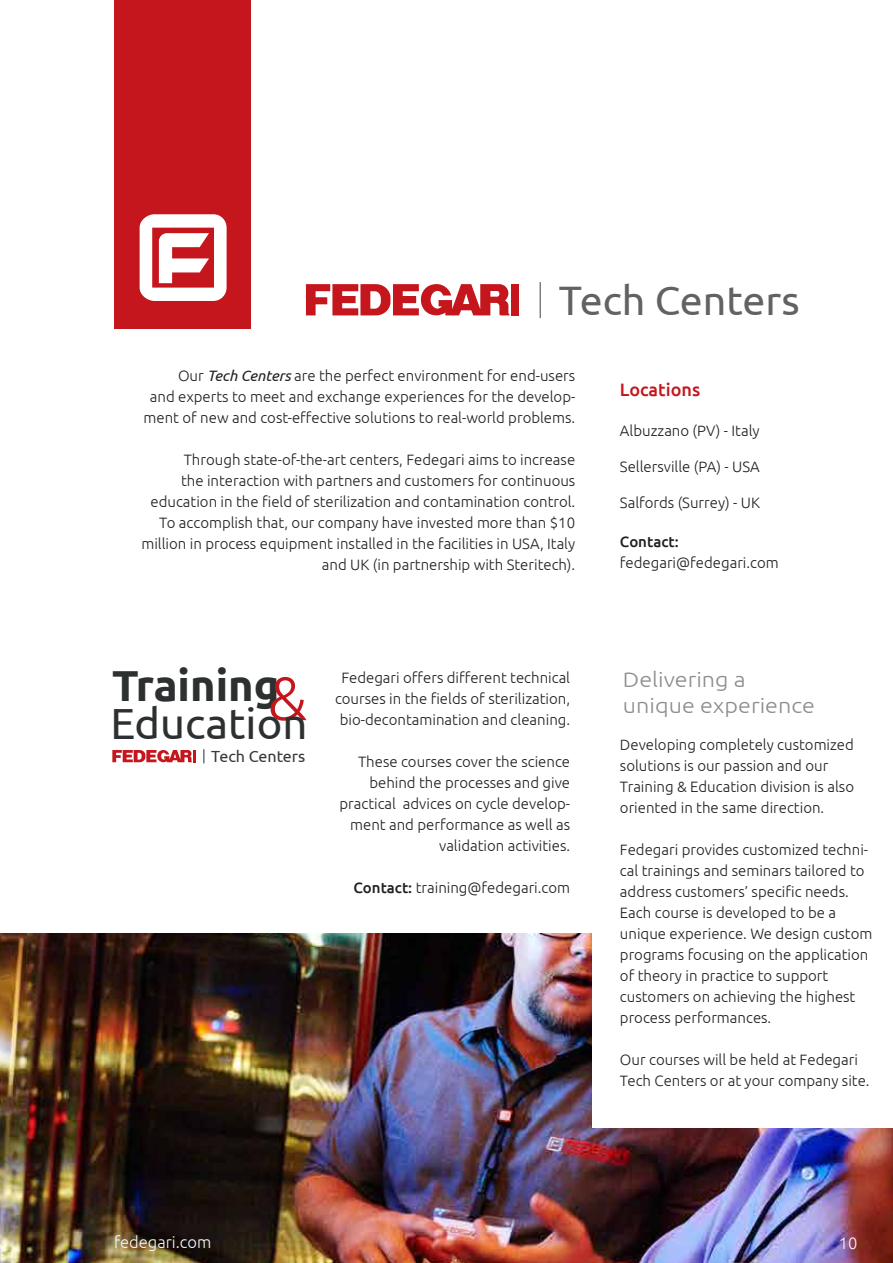
<style>
.page{position:relative;width:893px;height:1263px;background:#fff}
.page>*{position:absolute;margin:0;border:0;box-sizing:border-box;transform-origin:0 0}
.t1{font:43.5px "Ubuntu";color:#2d3030}
.t2{font:700 43.35px "Ubuntu";color:#2d3030}
.t3{font:41.1px "Ubuntu";color:#606263}
.t4{font:300 21px/25.2px "Ubuntu";color:rgb(88 89 91/.69);scale:1.11 1}
.t5{font:500 18px "Ubuntu";color:#c4161c}
.t6{font:300 16.5px "Ubuntu";color:#f4f9f8}
.t7{font:16.05px "Ubuntu";color:#37383a}
.t8{font:300 15px/21px "Ubuntu";color:#231f20;text-align:right}
.t9{font:500 15px "Ubuntu";color:#231f20}
.s1{font-weight:400;font-style:italic}
.s2{font-weight:300;font-size:60.9px;color:#c4161c}
.s3{font-weight:500}
</style>
<div class="page">
<img style="left:0;top:933px;width:893px;height:330px">
<svg style="left:204px;top:749px;width:1px;height:14px"></svg>
<svg style="left:112px;top:750px;width:84px;height:12px"></svg>
<hr style="left:540px;top:282px;width:1px;height:36px;background:#414042">
<svg style="left:306px;top:284px;width:204px;height:31px"></svg>
<div style="left:512px;top:284px;width:7px;height:31px;background:#c4161c"></div>
<div style="left:592px;top:862px;width:301px;height:266px;background:#fff"></div>
<div style="left:115px;top:0;width:136px;height:329px;background:#c4161c"></div>
<svg style="left:140px;top:214px;width:87px;height:87px"></svg>
<h3 class="t3" style="left:559px;top:276px;width:242px">Tech Centers</h3>
<p class="t8" style="left:144px;top:365px;width:433px">Our <span class="s1">Tech Centers</span> are the perfect environment for end-users<br>and experts to meet and exchange experiences for the develop&shy;ment of new and cost-effective solutions to real-world problems.</p>
<p class="t8" style="left:141px;top:449px;width:435px">Through state-of-the-art centers, Fedegari aims to increase<br>the interaction with partners and customers for continuous education in the field of sterilization and contamination control.<br>To accomplish that, our company have invested more than $10 million in process equipment installed in the facilities in USA, Italy and UK (in partnership with Steritech).</p>
<h2 class="t2" style="left:112px;top:659px;width:196px">Training<span class="s2">&amp;</span></h2>
<h1 class="t1" style="left:110px;top:697px;width:198px">Education</h1>
<p class="t7" style="left:211px;top:747px;width:96px">Tech Centers</p>
<p class="t8" style="left:335px;top:667px;width:237px;text-align:center">Fedegari offers different technical courses in the fields of sterilization, bio-decontamination and cleaning.</p>
<p class="t8" style="left:339px;top:751px;width:232px">These courses cover the science behind the processes and give practical advices on cycle develop&shy;ment and performance as well as validation activities.</p>
<p class="t8" style="left:354px;top:877px;width:218px"><span class="s3">Contact:</span> training@fedegari.com</p>
<p class="t5" style="left:620px;top:378px;width:82px">Locations</p>
<p class="t8" style="left:620px;top:420px;width:141px">Albuzzano (PV) - Italy</p>
<p class="t8" style="left:620px;top:456px;width:141px">Sellersville (PA) - USA</p>
<p class="t8" style="left:620px;top:492px;width:142px">Salfords (Surrey) - UK</p>
<p class="t9" style="left:620px;top:532px;width:60px">Contact:</p>
<p class="t8" style="left:620px;top:552px;width:160px">fedegari@fedegari.com</p>
<h3 class="t4" style="left:623px;top:667px;width:174px">Delivering a unique experience</h3>
<p class="t8" style="left:620px;top:734px;width:236px;text-align:left">Developing completely customized solutions is our passion and our Training &amp; Education division is also oriented in the same direction.</p>
<p class="t8" style="left:620px;top:839px;width:254px;text-align:left">Fedegari provides customized techni&shy;cal trainings and seminars tailored to address customers’ specific needs.<br>Each course is developed to be a unique experience. We design custom programs focusing on the application of theory in practice to support customers on achieving the highest process performances.</p>
<p class="t8" style="left:620px;top:1049px;width:251px;text-align:left">Our courses will be held at Fedegari<br>Tech Centers or at your company site.</p>
<p class="t6" style="left:114px;top:1232px;width:99px">fedegari.com</p>
<p class="t6" style="left:839px;top:1233px;width:20px">10</p>
</div>
